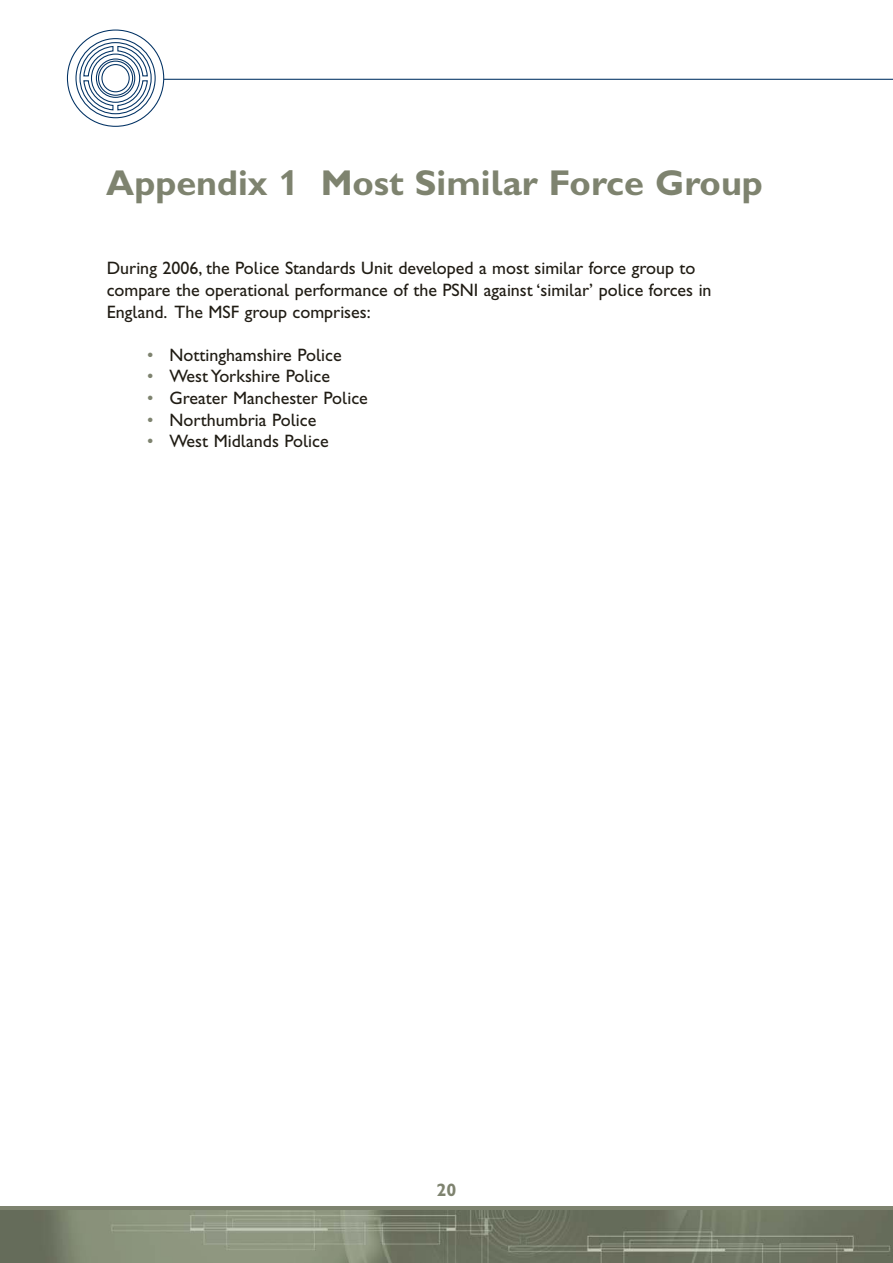
<style>
.page{position:relative;width:893px;height:1263px;background:#fff}
.page>*{position:absolute;margin:0;border:0;box-sizing:border-box;transform-origin:0 0}
.t1{font:36px "Gill Sans Hta Bold Plain";color:#7e836f}
.t2{font:18px/21.6px "Gill Sans Hta";color:#201c14}
.t3{font:18px "Gill Sans Hta Bold Plain";color:#7e836f}
.s1{color:#7e836f}
</style>
<div class="page">
<hr style="left:164px;top:79px;width:729px;height:1px;background:#003163">
<div style="left:79px;top:42px;width:73px;height:72px;border:1px solid #003163;border-radius:50%"></div>
<div style="left:75px;top:38px;width:81px;height:80px;border:1px solid #003163;border-radius:50%"></div>
<svg style="left:83px;top:45px;width:65px;height:66px"></svg>
<svg style="left:0;top:1206px;width:893px;height:5px;background:#7c826e"></svg>
<img style="left:0;top:1211px;width:893px;height:52px">
<h1 class="t1" style="left:106px;top:170px;width:658px">Appendix 1 Most Similar Force Group</h1>
<p class="t2" style="left:107px;top:259px;width:606px">During 2006, the Police Standards Unit developed a most similar force group to compare the operational performance of the PSNI against ‘similar’ police forces in<br>England. The MSF group comprises:</p>
<p class="t2" style="left:147px;top:346px;width:196px"><span class="s1">•</span> Nottinghamshire Police</p>
<p class="t2" style="left:147px;top:367px;width:184px"><span class="s1">•</span> West Yorkshire Police</p>
<p class="t2" style="left:147px;top:389px;width:222px"><span class="s1">•</span> Greater Manchester Police</p>
<p class="t2" style="left:147px;top:410px;width:171px"><span class="s1">•</span> Northumbria Police</p>
<p class="t2" style="left:147px;top:432px;width:183px"><span class="s1">•</span> West Midlands Police</p>
<p class="t3" style="left:437px;top:1184px;width:21px">20</p>
</div>
